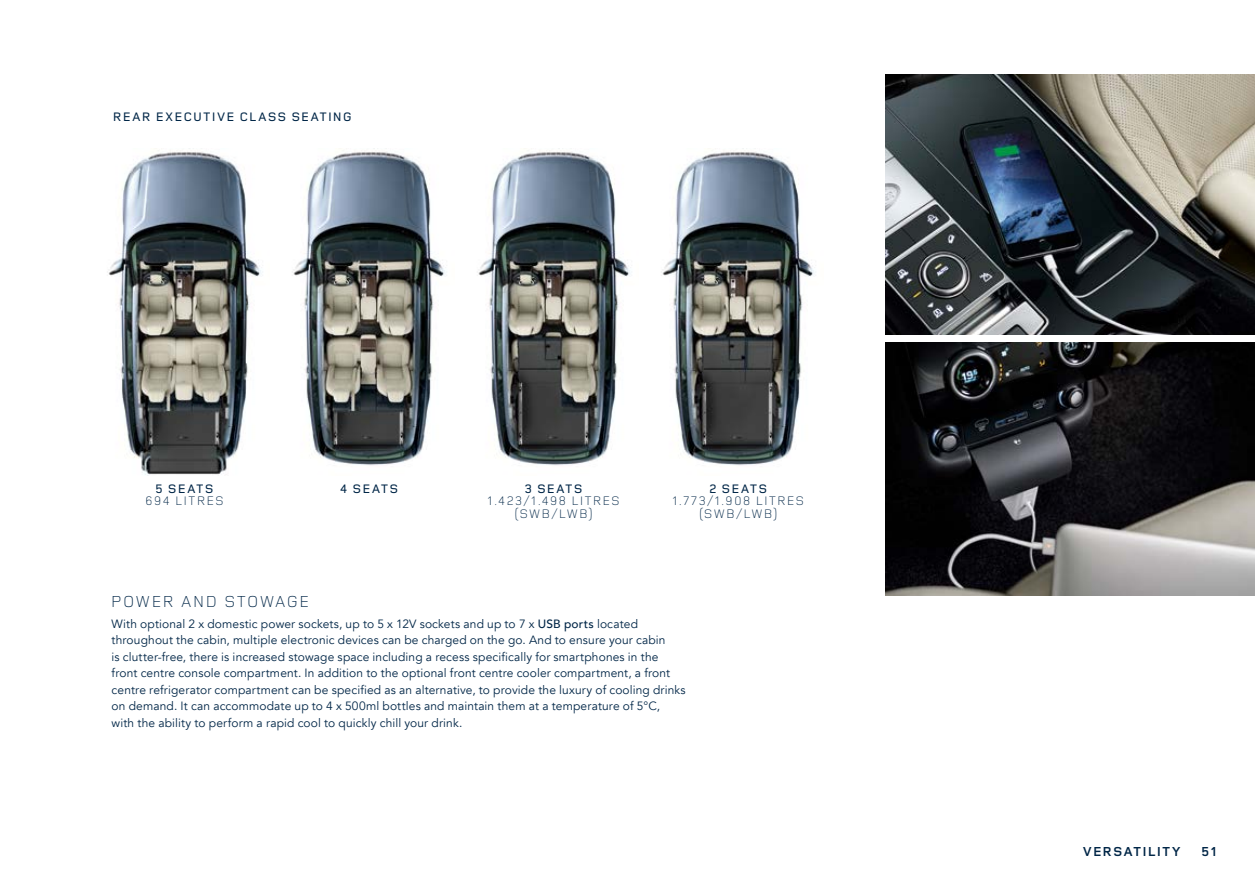
<style>
.page{position:relative;width:1255px;height:893px;background:#fff}
.page>*{position:absolute;margin:0;border:0;box-sizing:border-box;transform-origin:0 0}
.t1{font:300 16.5px "Land Rover Wide";letter-spacing:.005em;color:#002647}
.t2{font:700 13.5px "Land Rover Wide";letter-spacing:.02em;color:#002647}
.t3{font:300 12.75px/12.8px "Land Rover Wide";letter-spacing:.02em;color:#002647;text-align:center}
.t4{font:500 12.75px "Land Rover Wide";letter-spacing:.035em;color:#002647}
.t5{font:12px/16.5px "Avenir LT Com";letter-spacing:.01em;color:#002647}
.s1{font-weight:500}
</style>
<div class="page">
<img style="left:885px;top:342px;width:369px;height:253px">
<img style="left:885px;top:74px;width:369px;height:261px">
<img style="left:662px;top:152px;width:152px;height:314px">
<img style="left:478px;top:152px;width:152px;height:314px">
<img style="left:293px;top:152px;width:152px;height:314px">
<img style="left:107px;top:150px;width:154px;height:325px">
<p class="t4" style="left:112px;top:107px;width:241px">REAR EXECUTIVE CLASS SEATING</p>
<p class="t4" style="left:155px;top:480px;width:61px">5 SEATS</p>
<p class="t4" style="left:339px;top:480px;width:60px">4 SEATS</p>
<p class="t3" style="left:145px;top:494px;width:81px">694 LITRES</p>
<p class="t4" style="left:524px;top:480px;width:60px">3 SEATS</p>
<p class="t3" style="left:487px;top:494px;width:135px">1.423/1.498 LITRES (SWB/LWB)</p>
<p class="t4" style="left:708px;top:480px;width:60px">2 SEATS</p>
<p class="t3" style="left:671px;top:494px;width:134px">1.773/1.908 LITRES (SWB/LWB)</p>
<h1 class="t1" style="left:110px;top:590px;width:201px">POWER AND STOWAGE</h1>
<p class="t5" style="left:112px;top:615px;width:575px">With optional 2 x domestic power sockets, up to 5 x 12V sockets and up to 7 x <span class="s1">USB ports</span> located throughout the cabin, multiple electronic devices can be charged on the go. And to ensure your cabin<br>is clutter-free, there is increased stowage space including a recess specifically for smartphones in the front centre console compartment. In addition to the optional front centre cooler compartment, a front centre refrigerator compartment can be specified as an alternative, to provide the luxury of cooling drinks on demand. It can accommodate up to 4 x 500ml bottles and maintain them at a temperature of 5°C, with the ability to perform a rapid cool to quickly chill your drink.</p>
<p class="t2" style="left:1082px;top:842px;width:100px">VERSATILITY</p>
<p class="t2" style="left:1200px;top:842px;width:19px">51</p>
</div>
